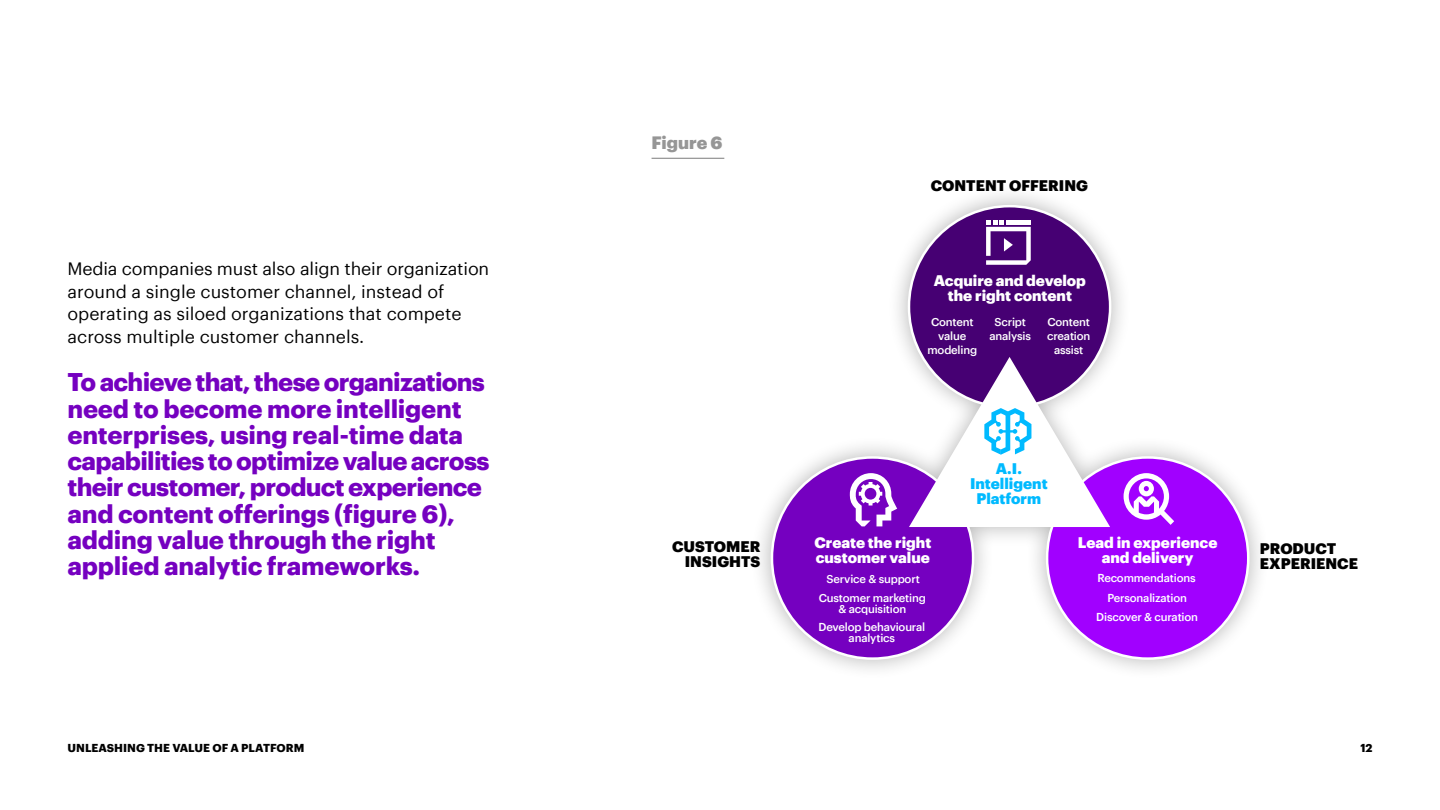
<style>
.page{position:relative;width:1440px;height:810px;background:#fff}
.page>*{position:absolute;margin:0;border:0;box-sizing:border-box;transform-origin:0 0}
.t1{font:700 25px/26.2px "Graphik";letter-spacing:-.01em;color:#7500c0}
.t2{font:17.5px/22.5px "Graphik";color:#000}
.t3{font:900 17.5px "Graphik";color:#969696}
.t4{font:900 15px/15px "Graphik";color:#fff;text-align:center}
.t5{font:900 15px/15px "Graphik";color:#000}
.t6{font:900 15px/15px "Graphik";color:#00baff;text-align:center}
.t7{font:500 11.25px/13.8px "Graphik";letter-spacing:-.02em;color:#fff;text-align:center}
.t8{font:700 11.25px "Graphik";color:#000}
</style>
<div class="page">
<div style="left:750px;top:184px;width:520px;height:496px;background:#000;opacity:.3"></div>
<div style="left:1047px;top:457px;width:201px;height:202px;background:#a100ff;border-radius:50%"></div>
<div style="left:909px;top:206px;width:201px;height:201px;background:#460073;border-radius:50%"></div>
<div style="left:772px;top:457px;width:201px;height:202px;background:#7500c0;border-radius:50%"></div>
<svg style="left:909px;top:357px;width:201px;height:170px"></svg>
<svg style="left:1124px;top:473px;width:50px;height:52px"></svg>
<svg style="left:986px;top:220px;width:45px;height:45px"></svg>
<svg style="left:850px;top:473px;width:47px;height:53px"></svg>
<hr style="left:652px;top:158px;width:72px;height:1px;background:#969696">
<p class="t2" style="left:68px;top:256px;width:423px">Media companies must also align their organization around a single customer channel, instead of operating as siloed organizations that compete across multiple customer channels.</p>
<p class="t1" style="left:68px;top:367px;width:424px">To achieve that, these organizations need to become more intelligent enterprises, using real-time data capabilities to optimize value across their customer, product experience and content offerings (figure 6), adding value through the right applied analytic frameworks.</p>
<p class="t3" style="left:652px;top:129px;width:72px">Figure 6</p>
<p class="t5" style="left:672px;top:538px;width:90px;text-align:right">CUSTOMER<br>INSIGHTS</p>
<p class="t5" style="left:931px;top:176px;width:159px">CONTENT OFFERING</p>
<p class="t4" style="left:934px;top:272px;width:154px">Acquire and develop the right content</p>
<p class="t7" style="left:928px;top:314px;width:51px">Content value modeling</p>
<p class="t7" style="left:989px;top:314px;width:43px">Script analysis</p>
<p class="t7" style="left:1047px;top:314px;width:45px">Content creation assist</p>
<p class="t6" style="left:970px;top:460px;width:79px">A.I.<br>Intelligent<br>Platform</p>
<p class="t4" style="left:814px;top:534px;width:118px;text-align:left">Create the right customer value</p>
<p class="t4" style="left:1078px;top:534px;width:141px">Lead in experience and delivery</p>
<p class="t7" style="left:827px;top:571px;width:95px">Service &amp; support</p>
<p class="t7" style="left:1097px;top:570px;width:100px">Recommendations</p>
<p class="t7" style="left:819px;top:591px;width:109px;line-height:11.2px">Customer marketing &amp; acquisition</p>
<p class="t7" style="left:1107px;top:590px;width:81px">Personalization</p>
<p class="t7" style="left:1096px;top:609px;width:103px">Discover &amp; curation</p>
<p class="t7" style="left:819px;top:620px;width:108px;line-height:11.2px">Develop behavioural analytics</p>
<p class="t5" style="left:1260px;top:540px;width:100px">PRODUCT<br>EXPERIENCE</p>
<p class="t8" style="left:68px;top:739px;width:238px">UNLEASHING THE VALUE OF A PLATFORM</p>
<p class="t8" style="left:1360px;top:739px;width:14px">12</p>
</div>
